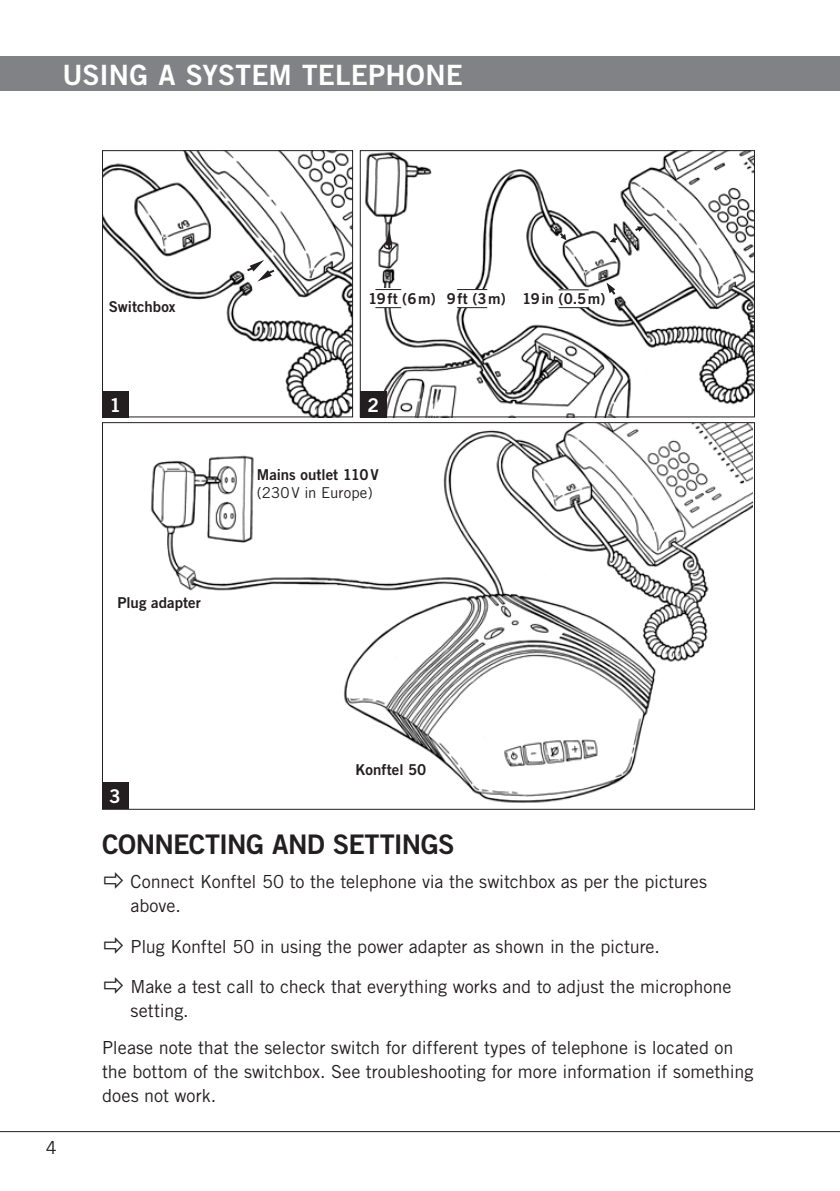
<style>
.page{position:relative;width:840px;height:1191px;background:#fff}
.page>*{position:absolute;margin:0;border:0;box-sizing:border-box;transform-origin:0 0}
.t1{font:28px "Trade Gothic Bold Two";color:#fff}
.t2{font:27px "Trade Gothic Bold Two";color:#231f20}
.t3{font:19px "Trade Gothic Bold Two";color:#fff}
.t4{font:18px/24px "Trade Gothic";letter-spacing:-.005em;color:#231f20}
.t5{font:15px "Trade Gothic Bold Two";letter-spacing:.005em;color:#231f20}
.t6{font:15px "Trade Gothic Bold Two";letter-spacing:.1em;color:#231f20}
.t7{font:15px "Trade Gothic";letter-spacing:.005em;color:#231f20}
</style>
<div class="page">
<hr style="left:0;top:1131px;width:839px;height:1px;background:#231f20">
<div style="left:0;top:57px;width:839px;height:34px;background:#808285"></div>
<hr style="left:839px;top:57px;width:1px;height:34px;background:#808285">
<img style="left:365px;top:152px;width:387px;height:263px">
<img style="left:104px;top:152px;width:247px;height:263px">
<div style="left:102px;top:150px;width:251px;height:267px;border:1px solid #231f20"></div>
<div style="left:360px;top:150px;width:394px;height:267px;border:1px solid #231f20"></div>
<img style="left:151px;top:424px;width:601px;height:379px">
<div style="left:102px;top:391px;width:26px;height:26px;background:#231f20"></div>
<div style="left:360px;top:391px;width:26px;height:26px;background:#231f20"></div>
<div style="left:102px;top:783px;width:26px;height:26px;background:#231f20"></div>
<svg style="left:245px;top:260px;width:31px;height:22px"></svg>
<svg style="left:385px;top:229px;width:7px;height:21px"></svg>
<svg style="left:606px;top:282px;width:11px;height:15px"></svg>
<svg style="left:557px;top:231px;width:9px;height:9px"></svg>
<svg style="left:609px;top:236px;width:10px;height:7px"></svg>
<svg style="left:632px;top:226px;width:11px;height:7px"></svg>
<div style="left:373px;top:288px;width:27px;height:20px;background:#fff"></div>
<svg style="left:375px;top:289px;width:26px;height:1px"></svg>
<svg style="left:375px;top:307px;width:26px;height:1px"></svg>
<div style="left:459px;top:289px;width:26px;height:19px;background:#fff"></div>
<hr style="left:457px;top:289px;width:30px;height:1px;background:#231f20">
<hr style="left:457px;top:307px;width:30px;height:1px;background:#231f20">
<div style="left:560px;top:289px;width:27px;height:19px;background:#fff"></div>
<hr style="left:558px;top:307px;width:30px;height:1px;background:#231f20">
<hr style="left:558px;top:289px;width:30px;height:1px;background:#231f20">
<h1 class="t1" style="left:62px;top:57px;width:37px">USING</h1>
<h1 class="t1" style="left:158px;top:57px;width:79px">A SYSTEM</h1>
<h1 class="t1" style="left:302px;top:57px;width:19px">TELEPHONE</h1>
<p class="t5" style="left:109px;top:297px;width:68px">SWITCHBOX</p>
<p class="t6" style="left:368px;top:289px;width:139px">19FT (6M) 9FT (3M)</p>
<p class="t5" style="left:522px;top:289px;width:85px">19IN (0.5M)</p>
<p class="t3" style="left:109px;top:393px;width:13px">1</p>
<p class="t3" style="left:367px;top:393px;width:13px">2</p>
<p class="t5" style="left:257px;top:465px;width:123px">MAINS OUTLET 110V</p>
<p class="t7" style="left:257px;top:483px;width:117px">(230V in Europe)</p>
<p class="t5" style="left:117px;top:593px;width:85px">PLUG ADAPTER</p>
<p class="t3" style="left:109px;top:784px;width:13px">3</p>
<p class="t5" style="left:355px;top:760px;width:72px">KONFTEL 50</p>
<h2 class="t2" style="left:102px;top:827px;width:34px">CONNECTING</h2>
<h2 class="t2" style="left:272px;top:827px;width:19px">AND</h2>
<h2 class="t2" style="left:332px;top:827px;width:16px">SETTINGS</h2>
<p class="t4" style="left:130px;top:870px;width:577px">Connect Konftel 50 to the telephone via the switchbox as per the pictures above.</p>
<p class="t4" style="left:130px;top:934px;width:530px">Plug Konftel 50 in using the power adapter as shown in the picture.</p>
<p class="t4" style="left:130px;top:974px;width:602px">Make a test call to check that everything works and to adjust the microphone setting.</p>
<p class="t4" style="left:102px;top:1035px;width:652px">Please note that the selector switch for different types of telephone is located on the bottom of the switchbox. See troubleshooting for more information if something does not work.</p>
</div>
